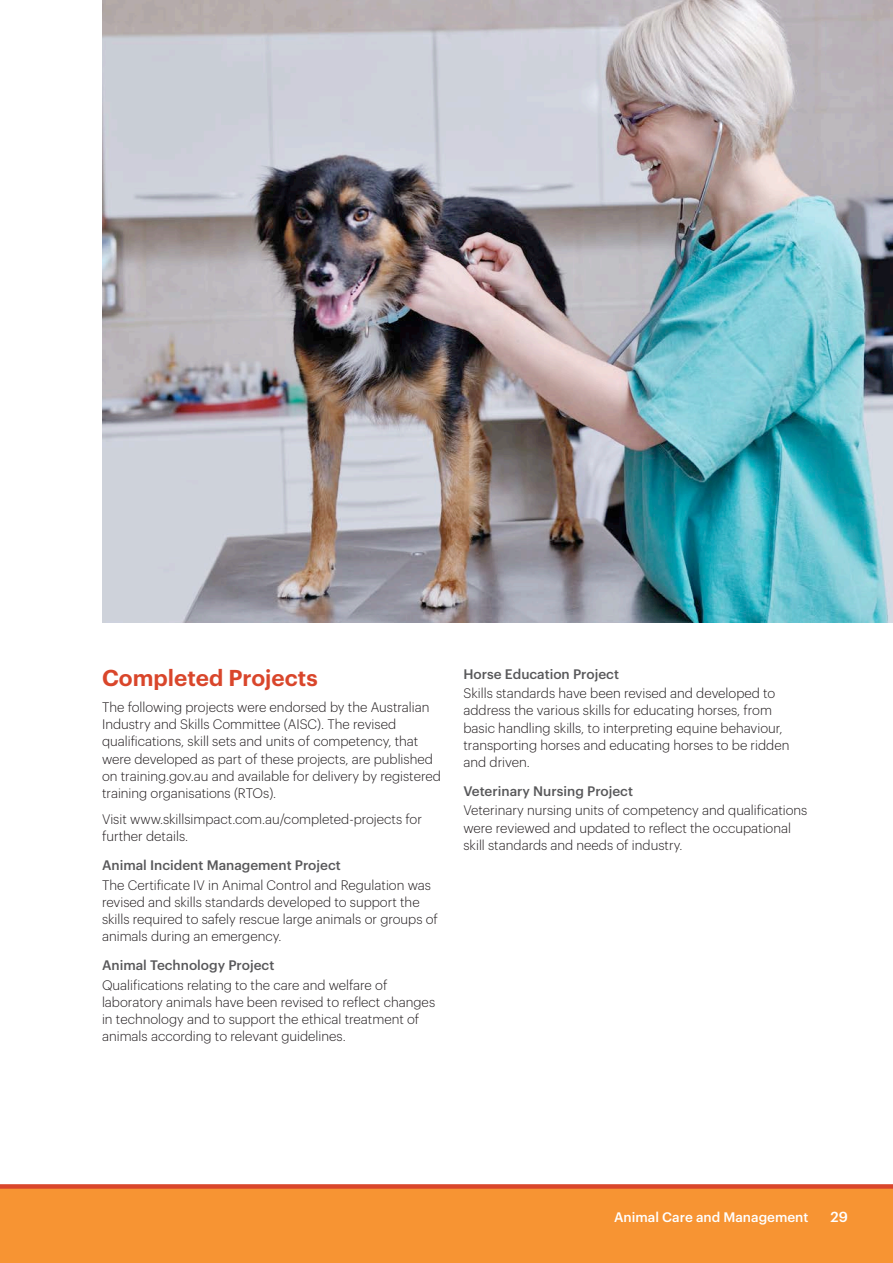
<style>
.page{position:relative;width:893px;height:1263px;background:#fff}
.page>*{position:absolute;margin:0;border:0;box-sizing:border-box;transform-origin:0 0}
.Heading_2{font:600 22.5px "Graphik";color:#d9462b}
.Heading_5{font:500 14.25px "Graphik";color:#fff}
.Body_1{font:300 13.5px/17.2px "Graphik";color:#231e20}
.Heading_2-2{font:500 13.5px "Graphik";color:#58585a}
.Heading_3{font:500 13.5px "Graphik";color:#fff}
</style>
<div class="page">
<img style="left:102px;top:0;width:791px;height:623px">
<div style="left:0;top:1186px;width:893px;height:77px;background:#f79433"></div>
<div style="left:0;top:1184px;width:893px;height:5px;background:#d9462b"></div>
<p class="Heading_2" style="left:102px;top:661px;width:217px">Completed Projects</p>
<p class="Body_1" style="left:102px;top:697px;width:340px">The following projects were endorsed by the Australian Industry and Skills Committee (AISC). The revised qualifications, skill sets and units of competency, that were developed as part of these projects, are published on training.gov.au and available for delivery by registered training organisations (RTOs).</p>
<p class="Body_1" style="left:102px;top:809px;width:321px">Visit www.skillsimpact.com.au/completed-projects for further details.</p>
<p class="Heading_2-2" style="left:102px;top:855px;width:240px">Animal Incident Management Project</p>
<p class="Body_1" style="left:102px;top:875px;width:337px">The Certificate IV in Animal Control and Regulation was revised and skills standards developed to support the skills required to safely rescue large animals or groups of animals during an emergency.</p>
<p class="Heading_2-2" style="left:102px;top:955px;width:174px">Animal Technology Project</p>
<p class="Body_1" style="left:102px;top:975px;width:335px">Qualifications relating to the care and welfare of laboratory animals have been revised to reflect changes in technology and to support the ethical treatment of animals according to relevant guidelines.</p>
<p class="Heading_2-2" style="left:463px;top:663px;width:157px">Horse Education Project</p>
<p class="Body_1" style="left:463px;top:683px;width:327px">Skills standards have been revised and developed to address the various skills for educating horses, from basic handling skills, to interpreting equine behaviour, transporting horses and educating horses to be ridden and driven.</p>
<p class="Heading_2-2" style="left:463px;top:781px;width:171px">Veterinary Nursing Project</p>
<p class="Body_1" style="left:463px;top:801px;width:345px">Veterinary nursing units of competency and qualifications were reviewed and updated to reflect the occupational skill standards and needs of industry.</p>
<p class="Heading_3" style="left:614px;top:1207px;width:196px">Animal Care and Management</p>
<p class="Heading_5" style="left:830px;top:1206px;width:19px">29</p>
</div>
